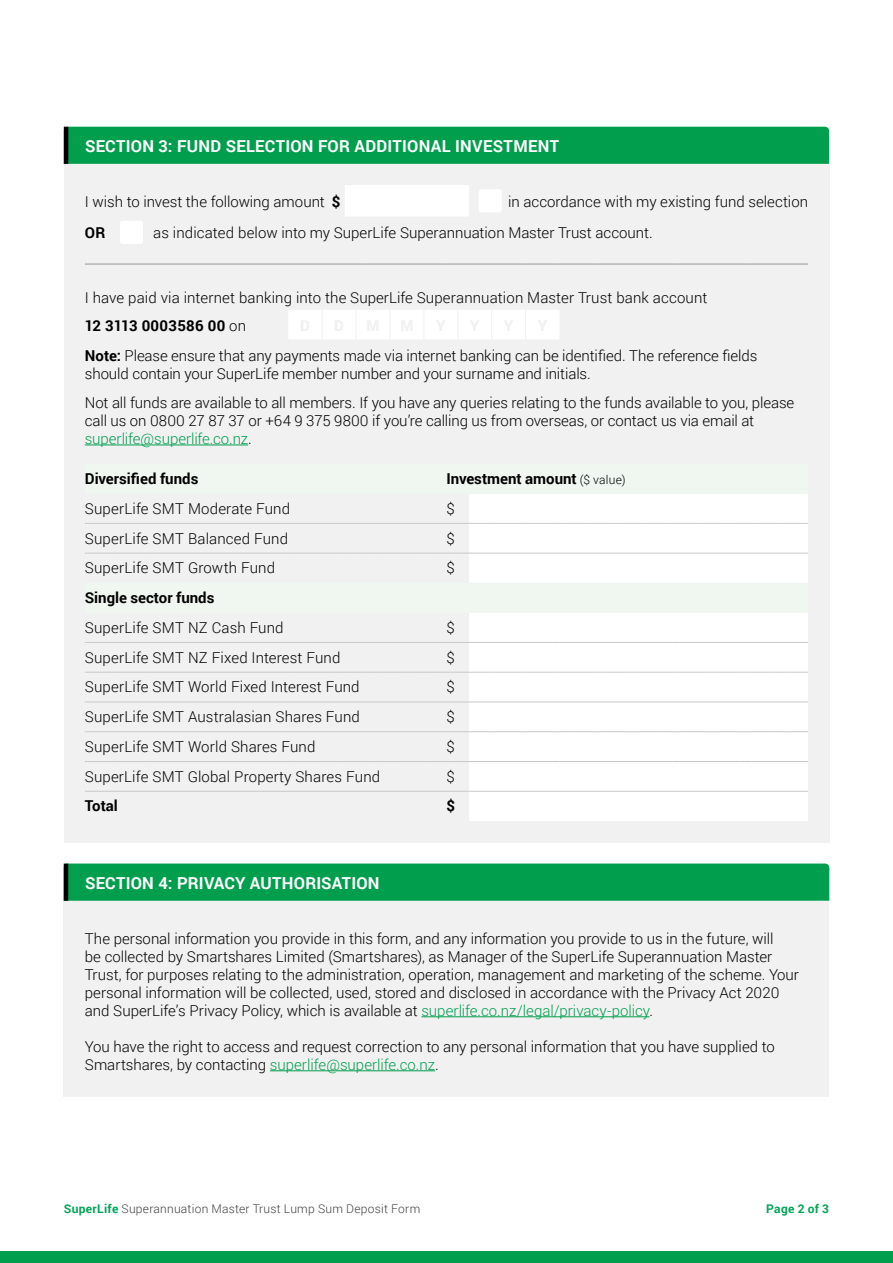
<style>
.page{position:relative;width:893px;height:1263px;background:#fff}
.page>*{position:absolute;margin:0;border:0;box-sizing:border-box;transform-origin:0 0}
.t1{font:700 16.5px "Roboto";letter-spacing:.015em;color:#fff}
.t2{font:300 15px/18px "Roboto";color:#000}
.t3{font:700 15px "Roboto";letter-spacing:-.005em;color:#000}
.t4{font:300 12px "Roboto";letter-spacing:.02em;color:#414042}
.t5{font:700 12px "Roboto";letter-spacing:.025em;color:#00a457}
.s1{font-weight:700}
.s2{color:#009e4d}
.s3{font-weight:300;font-size:12px}
.s4{font-weight:700;color:#00a457}
</style>
<div class="page">
<div style="left:0;top:1251px;width:893px;height:12px;background:#009e4d"></div>
<div style="left:68px;top:127px;width:761px;height:37px;background:#009e4d"></div>
<hr style="left:64px;top:127px;width:4px;height:37px;background:#000">
<div style="left:64px;top:164px;width:765px;height:678px;background:#f1f1f2"></div>
<svg style="left:288px;top:185px;width:520px;height:636px"></svg>
<svg style="left:85px;top:464px;width:723px;height:149px"></svg>
<hr style="left:85px;top:264px;width:34px;height:1px;background:#939598">
<hr style="left:119px;top:264px;width:30px;height:1px;background:#939598">
<hr style="left:149px;top:264px;width:139px;height:1px;background:#939598">
<hr style="left:288px;top:264px;width:34px;height:1px;background:#939598">
<svg style="left:322px;top:264px;width:204px;height:1px"></svg>
<hr style="left:526px;top:264px;width:33px;height:1px;background:#939598">
<svg style="left:559px;top:264px;width:249px;height:1px"></svg>
<hr style="left:85px;top:523px;width:34px;height:1px;background:#c7c8ca">
<hr style="left:119px;top:523px;width:30px;height:1px;background:#c7c8ca">
<hr style="left:149px;top:523px;width:139px;height:1px;background:#c7c8ca">
<hr style="left:288px;top:523px;width:34px;height:1px;background:#c7c8ca">
<svg style="left:322px;top:523px;width:204px;height:1px"></svg>
<hr style="left:526px;top:523px;width:33px;height:1px;background:#c7c8ca">
<svg style="left:559px;top:523px;width:249px;height:1px"></svg>
<hr style="left:85px;top:553px;width:34px;height:1px;background:#c7c8ca">
<hr style="left:119px;top:553px;width:30px;height:1px;background:#c7c8ca">
<hr style="left:149px;top:553px;width:139px;height:1px;background:#c7c8ca">
<hr style="left:288px;top:553px;width:34px;height:1px;background:#c7c8ca">
<svg style="left:322px;top:553px;width:204px;height:1px"></svg>
<hr style="left:526px;top:553px;width:33px;height:1px;background:#c7c8ca">
<svg style="left:559px;top:553px;width:249px;height:1px"></svg>
<hr style="left:85px;top:642px;width:34px;height:1px;background:#c7c8ca">
<hr style="left:119px;top:642px;width:30px;height:1px;background:#c7c8ca">
<hr style="left:149px;top:642px;width:139px;height:1px;background:#c7c8ca">
<hr style="left:288px;top:642px;width:34px;height:1px;background:#c7c8ca">
<svg style="left:322px;top:642px;width:204px;height:1px"></svg>
<hr style="left:526px;top:642px;width:33px;height:1px;background:#c7c8ca">
<svg style="left:559px;top:642px;width:249px;height:1px"></svg>
<hr style="left:85px;top:672px;width:34px;height:1px;background:#c7c8ca">
<hr style="left:119px;top:672px;width:30px;height:1px;background:#c7c8ca">
<hr style="left:149px;top:672px;width:139px;height:1px;background:#c7c8ca">
<hr style="left:288px;top:672px;width:34px;height:1px;background:#c7c8ca">
<svg style="left:322px;top:672px;width:204px;height:1px"></svg>
<hr style="left:526px;top:672px;width:33px;height:1px;background:#c7c8ca">
<svg style="left:559px;top:672px;width:249px;height:1px"></svg>
<hr style="left:85px;top:702px;width:34px;height:1px;background:#c7c8ca">
<hr style="left:119px;top:702px;width:30px;height:1px;background:#c7c8ca">
<hr style="left:149px;top:702px;width:139px;height:1px;background:#c7c8ca">
<hr style="left:288px;top:702px;width:34px;height:1px;background:#c7c8ca">
<svg style="left:322px;top:702px;width:204px;height:1px"></svg>
<hr style="left:526px;top:702px;width:33px;height:1px;background:#c7c8ca">
<svg style="left:559px;top:702px;width:249px;height:1px"></svg>
<hr style="left:85px;top:731px;width:34px;height:1px;background:#c7c8ca">
<hr style="left:119px;top:731px;width:30px;height:1px;background:#c7c8ca">
<hr style="left:149px;top:731px;width:139px;height:1px;background:#c7c8ca">
<hr style="left:288px;top:731px;width:34px;height:1px;background:#c7c8ca">
<svg style="left:322px;top:731px;width:204px;height:1px"></svg>
<hr style="left:526px;top:731px;width:33px;height:1px;background:#c7c8ca">
<svg style="left:559px;top:731px;width:249px;height:1px"></svg>
<hr style="left:85px;top:761px;width:34px;height:1px;background:#c7c8ca">
<hr style="left:119px;top:761px;width:30px;height:1px;background:#c7c8ca">
<hr style="left:149px;top:761px;width:139px;height:1px;background:#c7c8ca">
<hr style="left:288px;top:761px;width:34px;height:1px;background:#c7c8ca">
<svg style="left:322px;top:761px;width:204px;height:1px"></svg>
<hr style="left:526px;top:761px;width:33px;height:1px;background:#c7c8ca">
<svg style="left:559px;top:761px;width:249px;height:1px"></svg>
<hr style="left:85px;top:791px;width:34px;height:1px;background:#c7c8ca">
<hr style="left:119px;top:791px;width:30px;height:1px;background:#c7c8ca">
<hr style="left:149px;top:791px;width:139px;height:1px;background:#c7c8ca">
<hr style="left:288px;top:791px;width:34px;height:1px;background:#c7c8ca">
<svg style="left:322px;top:791px;width:204px;height:1px"></svg>
<hr style="left:526px;top:791px;width:33px;height:1px;background:#c7c8ca">
<svg style="left:559px;top:791px;width:249px;height:1px"></svg>
<svg style="left:322px;top:310px;width:1px;height:29px"></svg>
<svg style="left:356px;top:310px;width:1px;height:29px"></svg>
<svg style="left:390px;top:310px;width:1px;height:29px"></svg>
<svg style="left:424px;top:310px;width:1px;height:29px"></svg>
<svg style="left:458px;top:310px;width:1px;height:29px"></svg>
<svg style="left:491px;top:310px;width:1px;height:29px"></svg>
<svg style="left:525px;top:310px;width:1px;height:29px"></svg>
<div style="left:478px;top:189px;width:24px;height:24px;background:#fff;border-radius:3px"></div>
<div style="left:477px;top:188px;width:26px;height:26px;border:1px solid #f1f1f2;border-radius:3px"></div>
<div style="left:119px;top:220px;width:25px;height:25px;background:#fff;border-radius:3px"></div>
<div style="left:119px;top:220px;width:25px;height:25px;border:1px solid #f1f1f2;border-radius:3px"></div>
<hr style="left:85px;top:445px;width:163px;height:1px;background:#009e4d">
<div style="left:64px;top:901px;width:765px;height:196px;background:#f1f1f2"></div>
<hr style="left:421px;top:1016px;width:229px;height:1px;background:#009e4d">
<hr style="left:270px;top:1070px;width:165px;height:1px;background:#009e4d">
<div style="left:68px;top:863px;width:761px;height:38px;background:#009e4d"></div>
<hr style="left:64px;top:863px;width:4px;height:38px;background:#000">
<p class="t1" style="left:85px;top:135px;width:476px">SECTION 3: FUND SELECTION FOR ADDITIONAL INVESTMENT</p>
<p class="t2" style="left:85px;top:192px;width:257px">I wish to invest the following amount <span class="s1">$</span></p>
<p class="t2" style="left:508px;top:192px;width:301px">in accordance with my existing fund selection</p>
<p class="t3" style="left:85px;top:222px;width:22px">OR</p>
<p class="t2" style="left:153px;top:223px;width:501px">as indicated below into my SuperLife Superannuation Master Trust account.</p>
<p class="t2" style="left:85px;top:283px;width:624px;line-height:28px">I have paid via internet banking into the SuperLife Superannuation Master Trust bank account<br><span class="s1">12 3113 0003586 00</span> on</p>
<p class="t2" style="left:85px;top:346px;width:674px"><span class="s1">Note:</span> Please ensure that any payments made via internet banking can be identified. The reference fields should contain your SuperLife member number and your surname and initials.</p>
<p class="t2" style="left:85px;top:393px;width:711px">Not all funds are available to all members. If you have any queries relating to the funds available to you, please call us on 0800 27 87 37 or +64 9 375 9800 if you’re calling us from overseas, or contact us via email at <span class="s2">superlife@superlife.co.nz</span>.</p>
<p class="t3" style="left:85px;top:468px;width:115px">Diversified funds</p>
<p class="t3" style="left:446px;top:468px;width:181px">Investment amount <span class="s3">($ value)</span></p>
<p class="t2" style="left:85px;top:499px;width:207px">SuperLife SMT Moderate Fund</p>
<p class="t2" style="left:446px;top:499px;width:10px">$</p>
<p class="t2" style="left:85px;top:529px;width:205px">SuperLife SMT Balanced Fund</p>
<p class="t2" style="left:446px;top:529px;width:10px">$</p>
<p class="t2" style="left:85px;top:558px;width:192px">SuperLife SMT Growth Fund</p>
<p class="t2" style="left:446px;top:558px;width:10px">$</p>
<p class="t3" style="left:85px;top:587px;width:131px">Single sector funds</p>
<p class="t2" style="left:85px;top:618px;width:200px">SuperLife SMT NZ Cash Fund</p>
<p class="t2" style="left:446px;top:618px;width:10px">$</p>
<p class="t2" style="left:85px;top:648px;width:257px">SuperLife SMT NZ Fixed Interest Fund</p>
<p class="t2" style="left:446px;top:648px;width:10px">$</p>
<p class="t2" style="left:85px;top:677px;width:276px">SuperLife SMT World Fixed Interest Fund</p>
<p class="t2" style="left:446px;top:677px;width:10px">$</p>
<p class="t2" style="left:85px;top:707px;width:276px">SuperLife SMT Australasian Shares Fund</p>
<p class="t2" style="left:446px;top:707px;width:10px">$</p>
<p class="t2" style="left:85px;top:737px;width:232px">SuperLife SMT World Shares Fund</p>
<p class="t2" style="left:446px;top:737px;width:10px">$</p>
<p class="t2" style="left:85px;top:767px;width:297px">SuperLife SMT Global Property Shares Fund</p>
<p class="t2" style="left:446px;top:767px;width:10px">$</p>
<p class="t3" style="left:85px;top:795px;width:35px">Total</p>
<p class="t3" style="left:446px;top:795px;width:10px">$</p>
<p class="t1" style="left:85px;top:872px;width:296px">SECTION 4: PRIVACY AUTHORISATION</p>
<p class="t2" style="left:85px;top:929px;width:716px">The personal information you provide in this form, and any information you provide to us in the future, will<br>be collected by Smartshares Limited (Smartshares), as Manager of the SuperLife Superannuation Master Trust, for purposes relating to the administration, operation, management and marketing of the scheme. Your personal information will be collected, used, stored and disclosed in accordance with the Privacy Act 2020 and SuperLife’s Privacy Policy, which is available at <span class="s2">superlife.co.nz/legal/privacy-policy</span>.</p>
<p class="t2" style="left:85px;top:1037px;width:691px">You have the right to access and request correction to any personal information that you have supplied to<br>Smartshares, by contacting <span class="s2">superlife@superlife.co.nz</span>.</p>
<p class="t4" style="left:64px;top:1200px;width:358px"><span class="s4">SuperLife</span> Superannuation Master Trust Lump Sum Deposit Form</p>
<p class="t5" style="left:766px;top:1200px;width:64px">Page 2 of 3</p>
</div>
